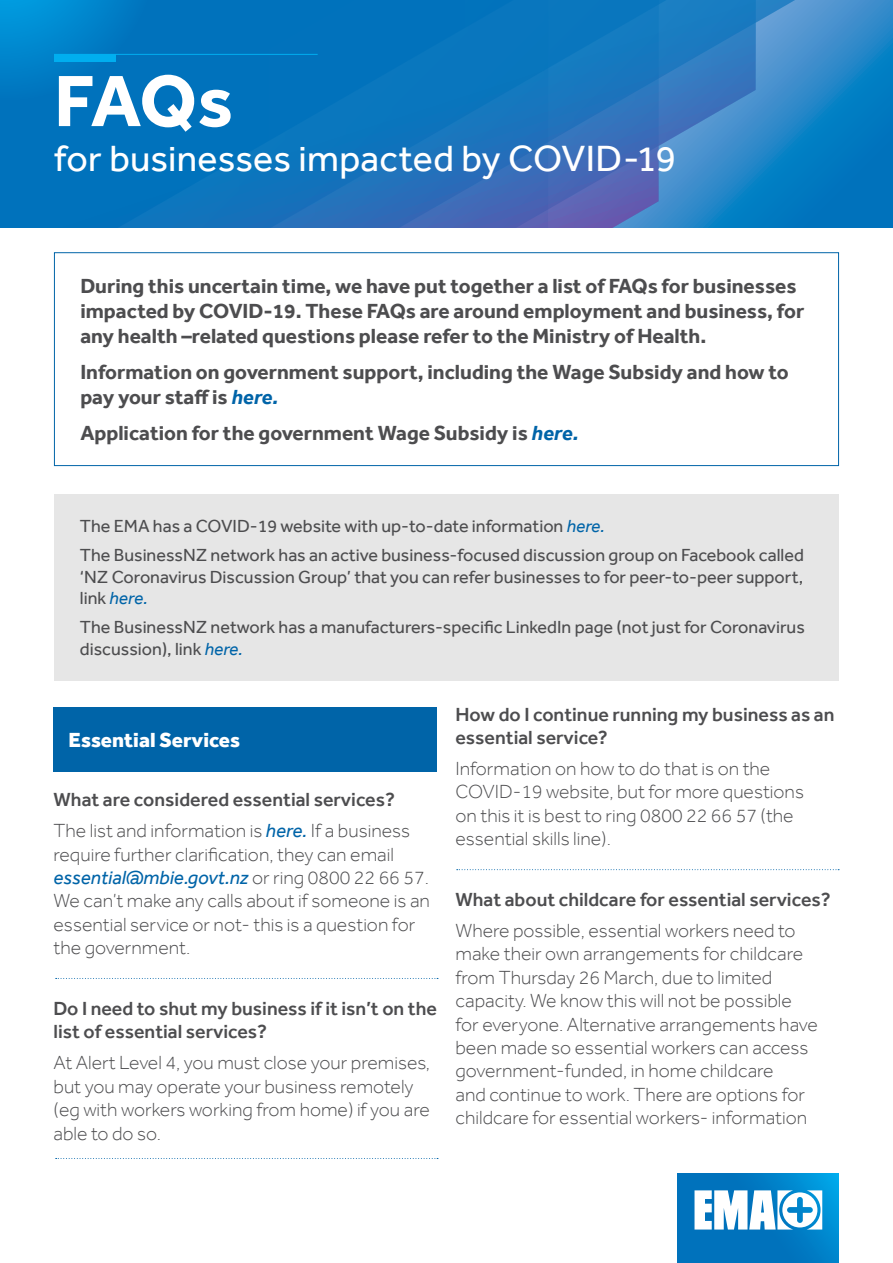
<style>
.page{position:relative;width:893px;height:1263px;background:#fff}
.page>*{position:absolute;margin:0;border:0;box-sizing:border-box;transform-origin:0 0}
.t1{font:700 75px "Effra";color:#fff}
.t2{font:37.5px "Effra";letter-spacing:.005em;color:#fff}
.t3{font:700 21px/25.2px "Effra";color:#4d4d4f}
.t4{font:800 21px "Effra";color:#fff}
.t5{font:300 19.5px/23.4px "Effra";color:#4d4d4f}
.t6{font:500 19.5px/23.4px "Effra";color:#4d4d4f}
.t7{font:18px/21.6px "Effra";color:#4d4d4f}
.s1{font-style:italic;color:#0064a8}
.s2{font-weight:300}
.s3{font-weight:400;font-style:italic;color:#0064a8}
</style>
<div class="page">
<svg style="left:0;top:0;width:893px;height:228px;background:#1b77be"></svg>
<svg style="left:0;top:0;width:219px;height:169px;background:#0077c0"></svg>
<hr style="left:54px;top:54px;width:264px;height:1px;background:#00aeef">
<div style="left:54px;top:54px;width:62px;height:7px;background:#00aeef"></div>
<svg style="left:678px;top:1174px;width:161px;height:89px;background:#017cc4"></svg>
<svg style="left:694px;top:1190px;width:128px;height:39px"></svg>
<div style="left:54px;top:252px;width:785px;height:214px;border:1px solid #0064a8"></div>
<div style="left:54px;top:494px;width:785px;height:186px;background:#e6e6e6"></div>
<div style="left:54px;top:708px;width:383px;height:64px;background:#0064a8"></div>
<svg style="left:56px;top:978px;width:382px;height:1px"></svg>
<svg style="left:457px;top:869px;width:382px;height:1px"></svg>
<svg style="left:56px;top:1158px;width:382px;height:1px"></svg>
<h1 class="t1" style="left:54px;top:56px;width:181px">FAQs</h1>
<h2 class="t2" style="left:54px;top:136px;width:624px">for businesses impacted by COVID-19</h2>
<p class="t3" style="left:80px;top:273px;width:725px">During this uncertain time, we have put together a list of FAQs for businesses impacted by COVID-19. These FAQs are around employment and business, for any health –related questions please refer to the Ministry of Health.</p>
<p class="t3" style="left:80px;top:359px;width:710px">Information on government support, including the Wage Subsidy and how to pay your staff is <span class="s1">here.</span></p>
<p class="t3" style="left:80px;top:420px;width:500px">Application for the government Wage Subsidy is <span class="s1">here.</span></p>
<p class="t7" style="left:80px;top:511px;width:726px;line-height:29.1px">The EMA has a COVID-19 website with up-to-date information <span class="s1">here.<br></span>The BusinessNZ network has an active business-focused discussion group on Facebook called</p>
<p class="t7" style="left:80px;top:566px;width:725px">‘NZ Coronavirus Discussion Group’ that you can refer businesses to for peer-to-peer support, link <span class="s1">here.</span></p>
<p class="t7" style="left:80px;top:616px;width:726px">The BusinessNZ network has a manufacturers-specific LinkedIn page (not just for Coronavirus discussion), link <span class="s1">here.</span></p>
<p class="t4" style="left:69px;top:727px;width:173px">Essential Services</p>
<p class="t6" style="left:54px;top:784px;width:358px;line-height:30.9px">What are considered essential services?<br><span class="s2">The list and information is</span> <span class="s3">here.</span> <span class="s2">If a business</span></p>
<p class="t5" style="left:54px;top:842px;width:378px">require further clarification, they can email <span class="s3">essential@mbie.govt.nz</span> or ring 0800 22 66 57.<br>We can’t make any calls about if someone is an essential service or not- this is a question for the government.</p>
<p class="t6" style="left:54px;top:997px;width:385px">Do I need to shut my business if it isn’t on the list of essential services?</p>
<p class="t5" style="left:54px;top:1051px;width:378px">At Alert Level 4, you must close your premises, but you may operate your business remotely (eg with workers working from home) if you are able to do so.</p>
<p class="t6" style="left:455px;top:702px;width:380px">How do I continue running my business as an essential service?</p>
<p class="t5" style="left:455px;top:757px;width:350px">Information on how to do that is on the COVID-19 website, but for more questions on this it is best to ring 0800 22 66 57 (the essential skills line).</p>
<p class="t6" style="left:455px;top:888px;width:377px">What about childcare for essential services?</p>
<p class="t5" style="left:455px;top:919px;width:364px">Where possible, essential workers need to make their own arrangements for childcare from Thursday 26 March, due to limited capacity. We know this will not be possible for everyone. Alternative arrangements have been made so essential workers can access government-funded, in home childcare<br>and continue to work. There are options for childcare for essential workers- information</p>
</div>
